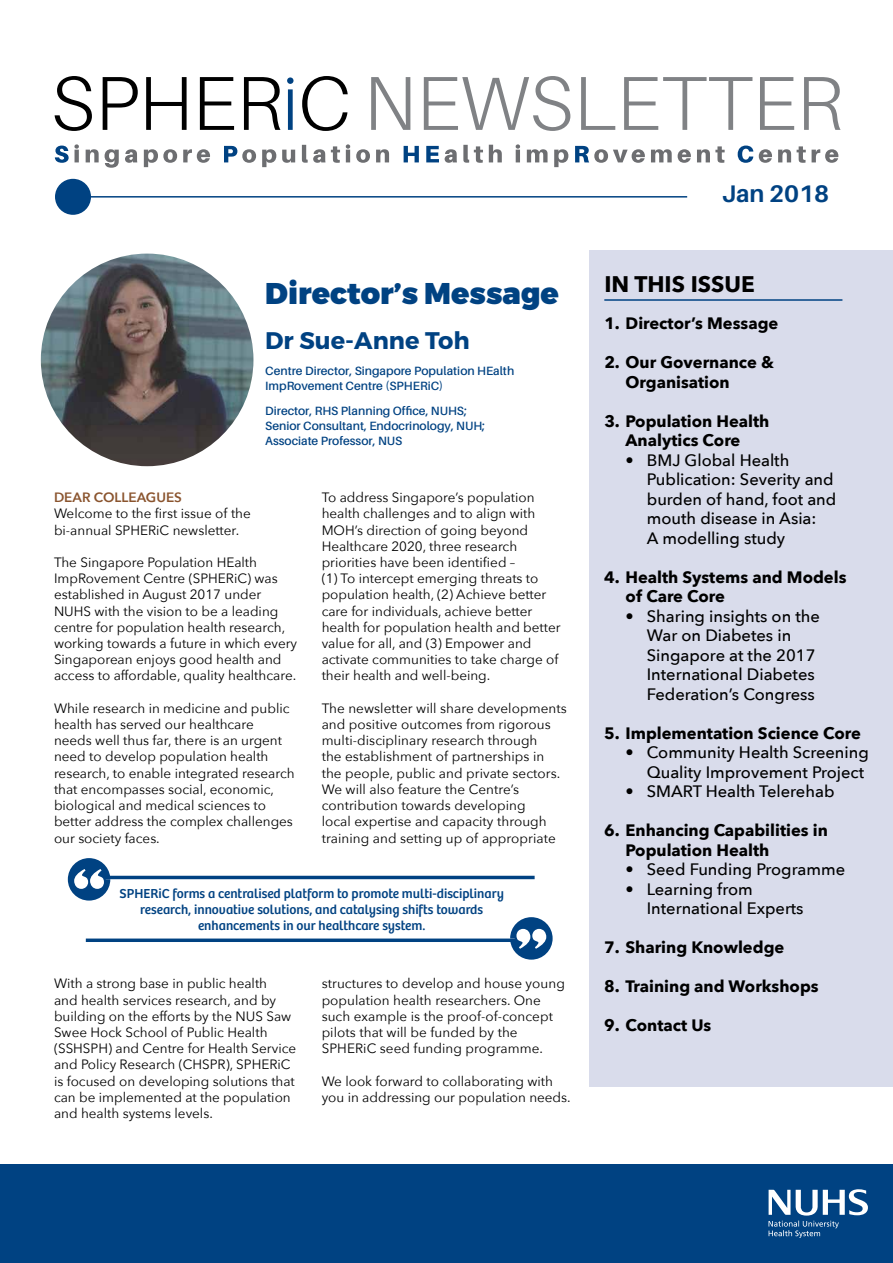
<style>
.page{position:relative;width:893px;height:1263px;background:#fff}
.page>*{position:absolute;margin:0;border:0;box-sizing:border-box;transform-origin:0 0}
.t1{font:900 30px "Montserrat";color:#004282}
.t2{font:700 24px "Montserrat";color:#004282}
.t3{font:700 24px "Aileron";color:#004282}
.t4{font:700 22.5px "Avenir Next";color:#000}
.t5{font:500 16.5px/19.5px "Avenir Next";color:#000}
.t6{font:700 16.5px/19.5px "Avenir Next";color:#000}
.t7{font:13.5px/16.2px "Avenir Next";color:#000}
.t8{font:13.5px/16.2px "Bree";color:#004282;text-align:center}
.t9{font:600 13.5px "Avenir Next";color:#8a542e}
.t10{font:600 12px/15px "Aileron";color:#004282}
</style>
<div class="page">
<div style="left:589px;top:251px;width:304px;height:836px;background:#d9dceb"></div>
<svg style="left:759px;top:146px;width:79px;height:17px"></svg>
<svg style="left:738px;top:146px;width:15px;height:17px"></svg>
<svg style="left:575px;top:146px;width:150px;height:17px"></svg>
<svg style="left:445px;top:144px;width:123px;height:23px"></svg>
<svg style="left:404px;top:146px;width:35px;height:16px"></svg>
<svg style="left:224px;top:144px;width:165px;height:23px"></svg>
<svg style="left:55px;top:144px;width:155px;height:24px"></svg>
<hr style="left:604px;top:299px;width:238px;height:2px;background:#004282">
<hr style="left:73px;top:196px;width:614px;height:2px;background:#004282">
<div style="left:55px;top:179px;width:36px;height:36px;background:#004282;border-radius:50%"></div>
<svg style="left:371px;top:76px;width:470px;height:55px"></svg>
<svg style="left:302px;top:76px;width:46px;height:55px"></svg>
<svg style="left:287px;top:77px;width:7px;height:53px"></svg>
<svg style="left:55px;top:76px;width:225px;height:55px"></svg>
<img style="left:41px;top:254px;width:212px;height:212px;border-radius:106px">
<svg style="left:68px;top:858px;width:467px;height:42px"></svg>
<svg style="left:86px;top:917px;width:467px;height:43px"></svg>
<div style="left:0;top:1164px;width:893px;height:99px;background:#004282"></div>
<svg style="left:768px;top:1189px;width:100px;height:49px"></svg>
<h1 class="t1" style="left:265px;top:274px;width:295px">Director’s Message</h1>
<h2 class="t2" style="left:265px;top:325px;width:206px">Dr Sue-Anne Toh</h2>
<p class="t10" style="left:265px;top:363px;width:251px">Centre Director, Singapore Population HEalth<br>ImpRovement Centre (SPHERiC)</p>
<p class="t10" style="left:265px;top:404px;width:221px">Director, RHS Planning Office, NUHS;<br>Senior Consultant, Endocrinology, NUH;<br>Associate Professor, NUS</p>
<p class="t9" style="left:54px;top:486px;width:130px">DEAR COLLEAGUES</p>
<p class="t7" style="left:54px;top:505px;width:198px">Welcome to the first issue of the bi-annual SPHERiC newsletter.</p>
<p class="t7" style="left:54px;top:554px;width:245px">The Singapore Population HEalth ImpRovement Centre (SPHERiC) was established in August 2017 under NUHS with the vision to be a leading centre for population health research, working towards a future in which every Singaporean enjoys good health and access to affordable, quality healthcare.</p>
<p class="t7" style="left:54px;top:699px;width:242px">While research in medicine and public health has served our healthcare needs well thus far, there is an urgent need to develop population health research, to enable integrated research that encompasses social, economic, biological and medical sciences to better address the complex challenges our society faces.</p>
<p class="t7" style="left:322px;top:489px;width:240px">To address Singapore’s population health challenges and to align with MOH’s direction of going beyond Healthcare 2020, three research priorities have been identified –<br>(1) To intercept emerging threats to population health, (2) Achieve better care for individuals, achieve better health for population health and better value for all, and (3) Empower and activate communities to take charge of their health and well-being.</p>
<p class="t7" style="left:322px;top:699px;width:247px">The newsletter will share developments and positive outcomes from rigorous multi-disciplinary research through<br>the establishment of partnerships in the people, public and private sectors.<br>We will also feature the Centre’s contribution towards developing<br>local expertise and capacity through training and setting up of appropriate</p>
<p class="t8" style="left:120px;top:885px;width:386px">SPHERiC forms a centralised platform to promote multi-disciplinary research, innovative solutions, and catalysing shifts towards enhancements in our healthcare system.</p>
<p class="t7" style="left:54px;top:975px;width:244px">With a strong base in public health<br>and health services research, and by building on the efforts by the NUS Saw Swee Hock School of Public Health (SSHSPH) and Centre for Health Service and Policy Research (CHSPR), SPHERiC is focused on developing solutions that can be implemented at the population and health systems levels.</p>
<p class="t7" style="left:322px;top:975px;width:245px">structures to develop and house young population health researchers. One such example is the proof-of-concept pilots that will be funded by the SPHERiC seed funding programme.</p>
<p class="t7" style="left:322px;top:1072px;width:251px">We look forward to collaborating with you in addressing our population needs.</p>
<h2 class="t3" style="left:722px;top:180px;width:109px">Jan 2018</h2>
<h3 class="t4" style="left:604px;top:264px;width:152px">IN THIS ISSUE</h3>
<p class="t6" style="left:604px;top:313px;width:176px">1. Director’s Message</p>
<p class="t6" style="left:626px;top:352px;width:150px;text-indent:-21px">2. Our Governance &amp;<br>Organisation</p>
<p class="t6" style="left:604px;top:411px;width:167px;text-align:center">3. Population Health<br>Analytics Core</p>
<p class="t5" style="left:647px;top:450px;width:191px;text-indent:-21px">• BMJ Global Health<br>Publication: Severity and burden of hand, foot and mouth disease in Asia:<br>A modelling study</p>
<p class="t6" style="left:626px;top:567px;width:222px;text-indent:-21px">4. Health Systems and Models of Care Core</p>
<p class="t5" style="left:647px;top:606px;width:175px;text-indent:-21px">• Sharing insights on the<br>War on Diabetes in<br>Singapore at the 2017<br>International Diabetes<br>Federation’s Congress</p>
<p class="t6" style="left:604px;top:723px;width:258px">5. Implementation Science Core</p>
<p class="t5" style="left:625px;top:742px;width:245px;text-align:right">• Community Health Screening<br>Quality Improvement Project</p>
<p class="t5" style="left:625px;top:781px;width:210px">• SMART Health Telerehab</p>
<p class="t6" style="left:625px;top:820px;width:204px;text-indent:-21px">6. Enhancing Capabilities in<br>Population Health</p>
<p class="t5" style="left:625px;top:859px;width:221px">• Seed Funding Programme</p>
<p class="t5" style="left:647px;top:879px;width:158px;text-indent:-21px">• Learning from<br>International Experts</p>
<p class="t6" style="left:604px;top:937px;width:182px">7. Sharing Knowledge</p>
<p class="t6" style="left:604px;top:976px;width:216px">8. Training and Workshops</p>
<p class="t6" style="left:604px;top:1015px;width:109px">9. Contact Us</p>
</div>
